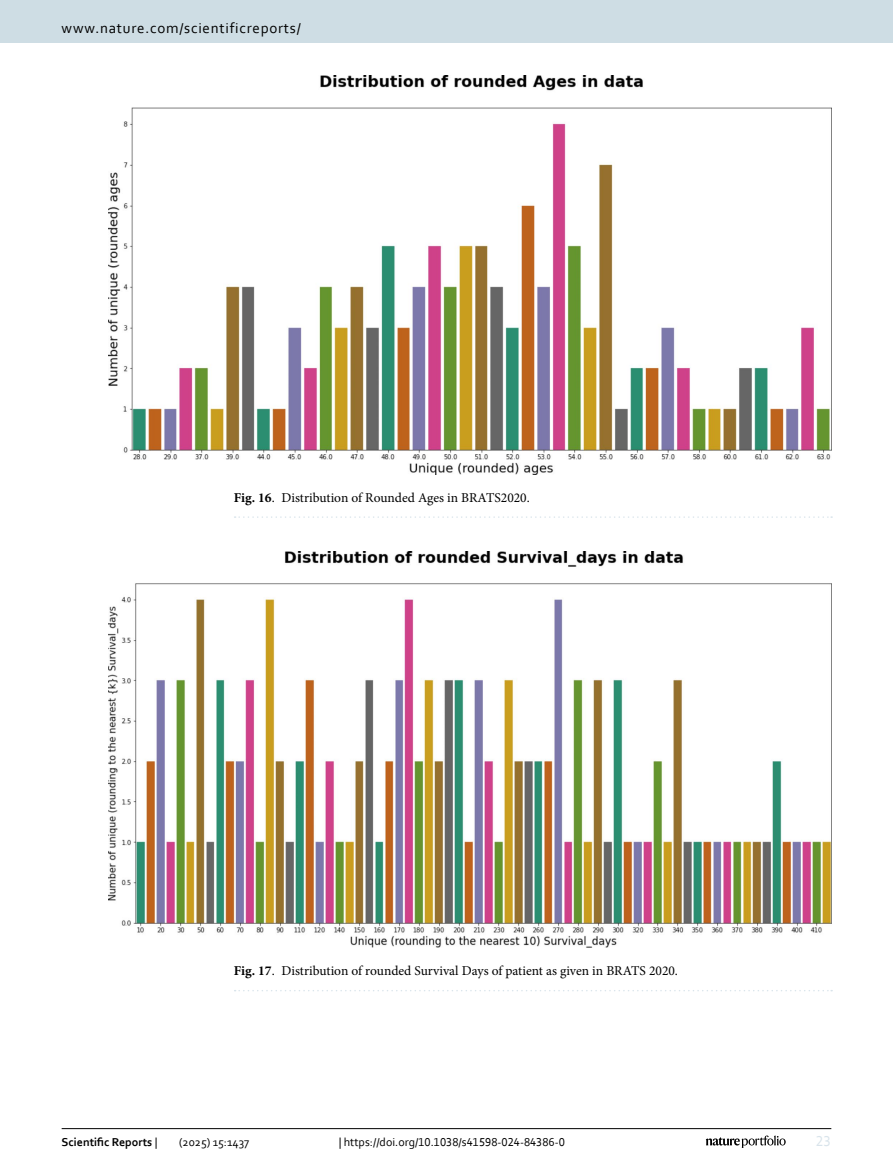
<style>
.page{position:relative;width:893px;height:1174px;background:#fff}
.page>*{position:absolute;margin:0;border:0;box-sizing:border-box;transform-origin:0 0}
.t1{font:15px "Corbel";letter-spacing:.05em;color:#000}
.t2{font:15px "Corbel";color:#d9e4eb}
.Figure_Caption{font:13.5px "Minion Pro";color:#000}
.t3{font:12px "Corbel";color:#000}
.t4{font:700 12px "Corbel";color:#000}
.s1{font-weight:700}
.s2{font-weight:400}
</style>
<div class="page">
<img style="left:108px;top:551px;width:723px;height:396px">
<svg style="left:235px;top:990px;width:597px;height:1px"></svg>
<img style="left:108px;top:76px;width:723px;height:398px">
<svg style="left:235px;top:516px;width:597px;height:2px"></svg>
<hr style="left:62px;top:1128px;width:769px;height:1px;background:#000">
<svg style="left:706px;top:1135px;width:80px;height:12px"></svg>
<div style="left:0;top:0;width:893px;height:43px;background:#cedde4"></div>
<p class="t1" style="left:62px;top:18px;width:241px">www.nature.com/scientificreports/</p>
<p class="Figure_Caption" style="left:234px;top:488px;width:297px"><span class="s1">Fig. 16</span>. Distribution of Rounded Ages in BRATS2020.</p>
<p class="Figure_Caption" style="left:234px;top:962px;width:446px"><span class="s1">Fig. 17</span>. Distribution of rounded Survival Days of patient as given in BRATS 2020.</p>
<p class="t4" style="left:62px;top:1134px;width:97px">Scientific Reports <span class="s2">|</span></p>
<p class="t3" style="left:179px;top:1134px;width:72px">(2025) 15:1437</p>
<p class="t3" style="left:339px;top:1134px;width:228px">| https://doi.org/10.1038/s41598-024-84386-0</p>
<p class="t2" style="left:816px;top:1132px;width:17px">23</p>
</div>
